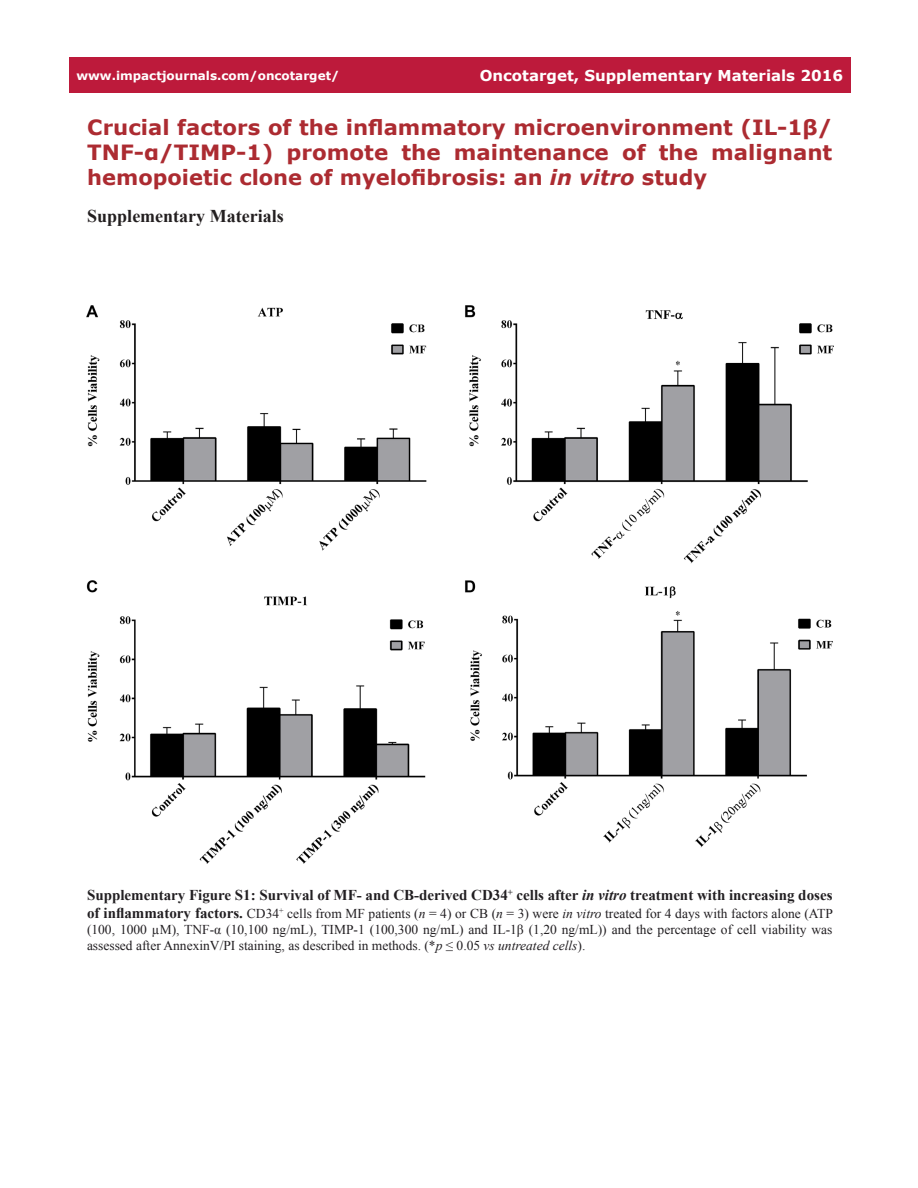
<style>
.page{position:relative;width:918px;height:1188px;background:#fff}
.page>*{position:absolute;margin:0;border:0;box-sizing:border-box;transform-origin:0 0}
.t1{font:700 21px/25.2px "Verdana";color:#ac2b31;text-align:justify}
.t2{font:700 18px "Times New Roman";color:#231f20}
.FigureText{font:700 15px "Times New Roman";color:#221f22}
.t3{font:700 15px "Verdana";color:#fff}
.FigureText-2{font:13.5px/16.2px "Times New Roman";color:#221f22;text-align:justify}
.t4{font:700 12px "Verdana";color:#fff}
.s1{font-style:italic}
.s2{font-weight:700;font-size:15px}
</style>
<div class="page">
<div style="left:69px;top:57px;width:781px;height:36px;background:#bd1a3b"></div>
<img style="left:87px;top:305px;width:746px;height:559px">
<p class="t4" style="left:76px;top:67px;width:264px">www.impactjournals.com/oncotarget/</p>
<p class="t3" style="left:480px;top:65px;width:365px">Oncotarget, Supplementary Materials 2016</p>
<p class="t1" style="left:87px;top:114px;width:747px">Crucial factors of the inflammatory microenvironment (IL-1β/ TNF-α/TIMP-1) promote the maintenance of the malignant hemopoietic clone of myelofibrosis: an <span class="s1">in vitro</span> study</p>
<p class="t2" style="left:87px;top:203px;width:198px">Supplementary Materials</p>
<p class="FigureText" style="left:87px;top:884px;width:747px">Supplementary Figure S1: Survival of MF- and CB-derived CD34<sup>+</sup> cells after <span class="s1">in vitro</span> treatment with increasing doses</p>
<p class="FigureText-2" style="left:87px;top:905px;width:747px"><span class="s2">of inflammatory factors.</span> CD34<sup>+</sup> cells from MF patients (<span class="s1">n</span> = 4) or CB (<span class="s1">n</span> = 3) were <span class="s1">in vitro</span> treated for 4 days with factors alone (ATP (100, 1000 µM), TNF-α (10,100 ng/mL), TIMP-1 (100,300 ng/mL) and IL-1β (1,20 ng/mL)) and the percentage of cell viability was assessed after AnnexinV/PI staining, as described in methods. (*<span class="s1">p</span> ≤ 0.05 <span class="s1">vs untreated cells</span>).</p>
</div>
